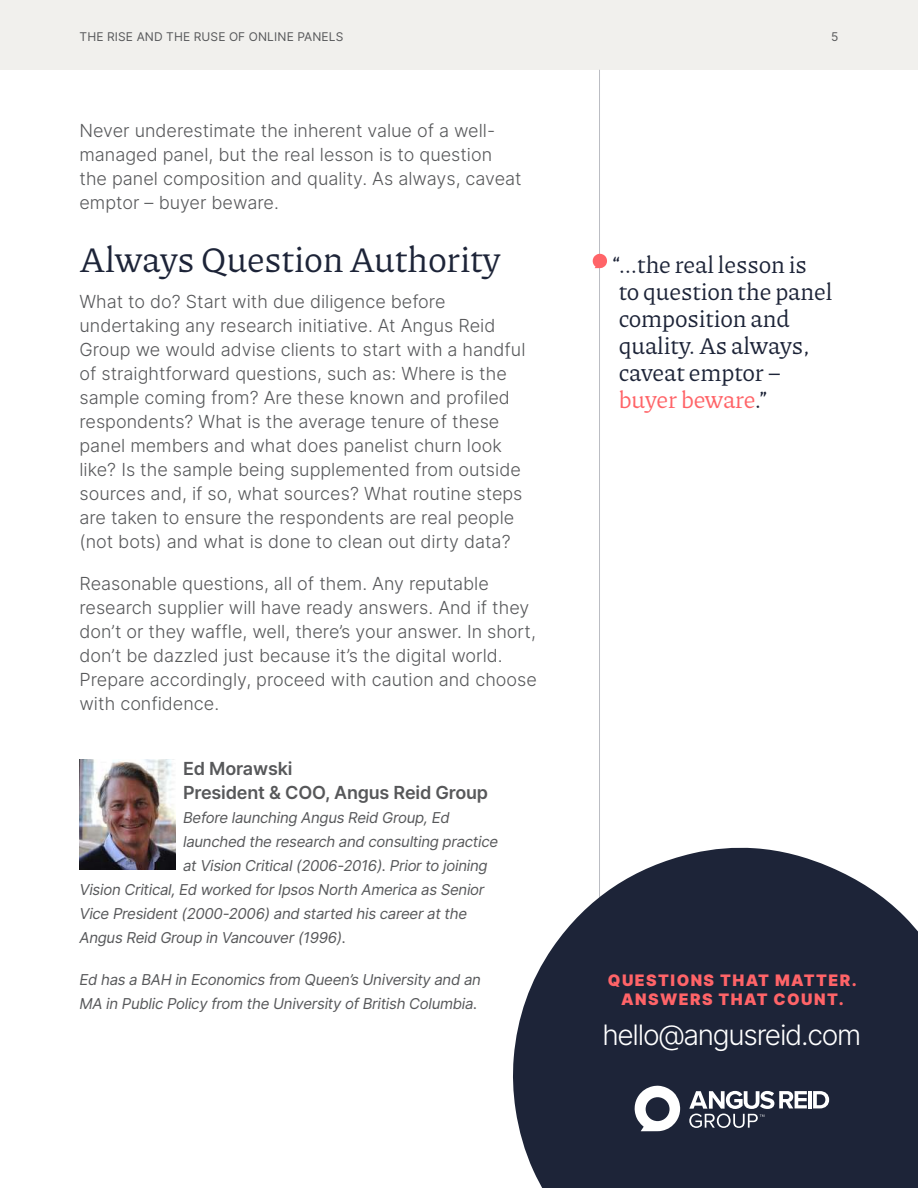
<style>
.page{position:relative;width:918px;height:1188px;background:#fff}
.page>*{position:absolute;margin:0;border:0;box-sizing:border-box;transform-origin:0 0}
.t1{font:36px "Piazzolla";letter-spacing:-.005em;color:#1d2438}
.t2{font:300 28.2px "Inter";letter-spacing:-.045em;color:#fff}
.t3{font:24px/27px "Piazzolla";letter-spacing:-.005em;color:#1d2438}
.t4{font:300 18px/24px "Inter";color:#57585a}
.t5{font:600 18px/24px "Inter";letter-spacing:-.01em;color:#57585a}
.t6{font:900 15.9px/19px "Inter";letter-spacing:.09em;color:#ff6468;text-align:center}
.t7{font:italic 15px/24px "Inter";letter-spacing:-.02em;color:#57585a}
.t8{font:12px "Inter";letter-spacing:.01em;color:#57585a}
.s1{color:#ff6468}
</style>
<div class="page">
<div style="left:0;top:0;width:918px;height:70px;background:#f1f0ed"></div>
<hr style="left:599px;top:70px;width:1px;height:1118px;background:#bbbdc3">
<svg style="left:593px;top:254px;width:14px;height:14px"></svg>
<svg style="left:513px;top:847px;width:405px;height:341px;background:#3a4051"></svg>
<hr style="left:808px;top:1091px;width:4px;height:17px;background:#fff">
<svg style="left:813px;top:1091px;width:16px;height:17px"></svg>
<svg style="left:689px;top:1091px;width:118px;height:37px"></svg>
<svg style="left:635px;top:1086px;width:45px;height:45px"></svg>
<img style="left:80px;top:759px;width:96px;height:110px">
<p class="t8" style="left:80px;top:29px;width:265px">THE RISE AND THE RUSE OF ONLINE PANELS</p>
<p class="t8" style="left:831px;top:29px;width:9px">5</p>
<p class="t4" style="left:80px;top:118px;width:444px">Never underestimate the inherent value of a well&shy;managed panel, but the real lesson is to question the panel composition and quality. As always, caveat emptor – buyer beware.</p>
<h1 class="t1" style="left:80px;top:244px;width:423px">Always Question Authority</h1>
<p class="t4" style="left:80px;top:289px;width:448px">What to do? Start with due diligence before undertaking any research initiative. At Angus Reid Group we would advise clients to start with a handful of straightforward questions, such as: Where is the sample coming from? Are these known and profiled respondents? What is the average tenure of these panel members and what does panelist churn look like? Is the sample being supplemented from outside sources and, if so, what sources? What routine steps are taken to ensure the respondents are real people (not bots) and what is done to clean out dirty data?</p>
<p class="t4" style="left:80px;top:571px;width:459px">Reasonable questions, all of them. Any reputable research supplier will have ready answers. And if they don’t or they waffle, well, there’s your answer. In short, don’t be dazzled just because it’s the digital world.<br>Prepare accordingly, proceed with caution and choose with confidence.</p>
<p class="t5" style="left:183px;top:757px;width:307px">Ed Morawski<br>President &amp; COO, Angus Reid Group</p>
<p class="t7" style="left:183px;top:806px;width:268px">Before launching Angus Reid Group, Ed</p>
<p class="t7" style="left:183px;top:830px;width:317px">launched the research and consulting practice</p>
<p class="t7" style="left:183px;top:854px;width:306px">at Vision Critical (2006-2016). Prior to joining</p>
<p class="t7" style="left:80px;top:878px;width:407px">Vision Critical, Ed worked for Ipsos North America as Senior</p>
<p class="t7" style="left:80px;top:902px;width:389px">Vice President (2000-2006) and started his career at the</p>
<p class="t7" style="left:80px;top:926px;width:268px">Angus Reid Group in Vancouver (1996).</p>
<p class="t7" style="left:80px;top:968px;width:403px">Ed has a BAH in Economics from Queen’s University and an<br>MA in Public Policy from the University of British Columbia.</p>
<h3 class="t3" style="left:612px;top:251px;width:222px">“ ...the real lesson is to question the panel composition and quality. As always, caveat emptor – <span class="s1">buyer beware</span>.”</h3>
<p class="t6" style="left:608px;top:970px;width:250px">QUESTIONS THAT MATTER.<br>ANSWERS THAT COUNT.</p>
<h2 class="t2" style="left:602px;top:1018px;width:261px">hello@angusreid.com</h2>
</div>
